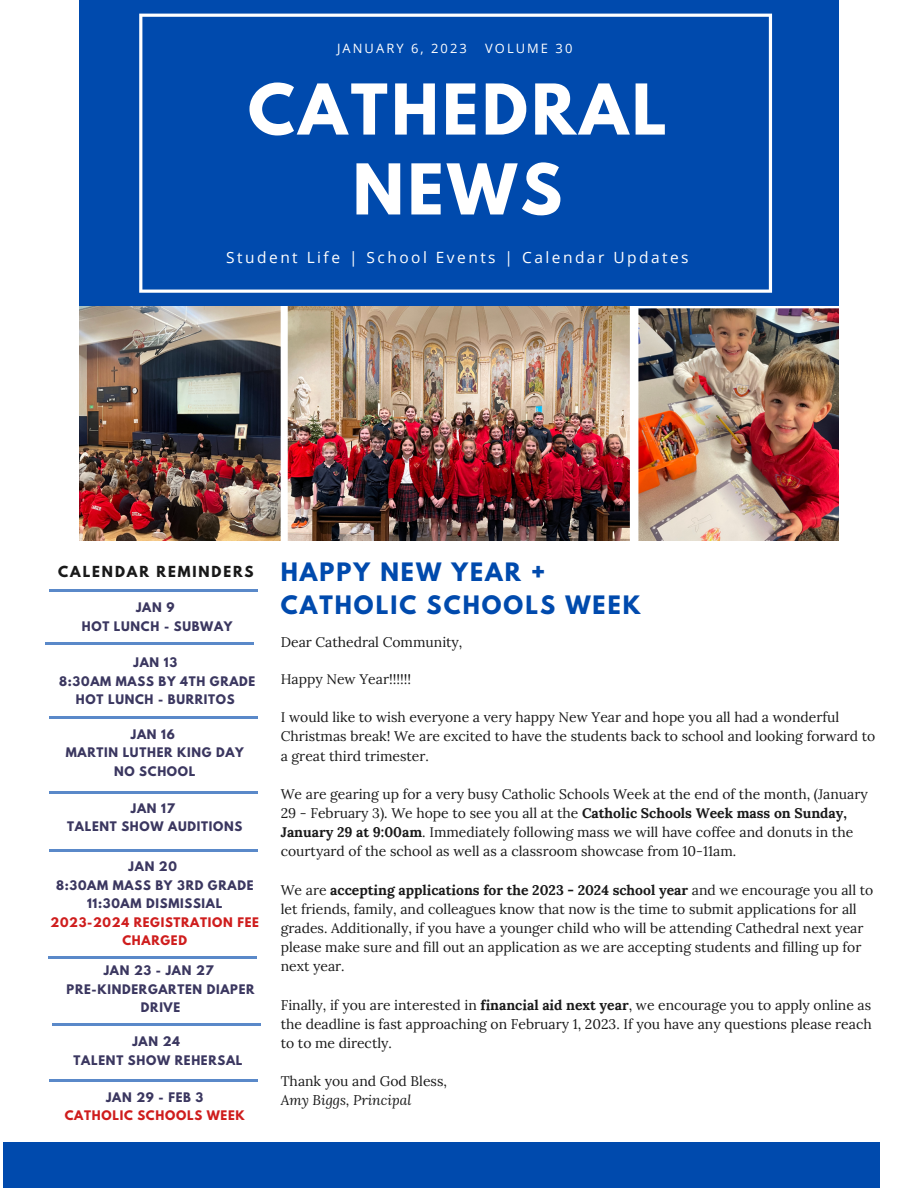
<style>
.page{position:relative;width:918px;height:1188px;background:#fff}
.page>*{position:absolute;margin:0;border:0;box-sizing:border-box;transform-origin:0 0}
.t1{font:700 61.95px/79.9px "League Spartan";letter-spacing:.06em;color:#fff;text-align:center}
.t2{font:700 22.5px/32.7px "League Spartan";letter-spacing:.09em;color:#004aad}
.t3{font:15.45px "Open Sans";letter-spacing:.16em;color:#fff}
.t4{font:13.95px/19.2px "Lora";color:#191919}
.t5{font:italic 13.95px "Lora";color:#191919}
.t6{font:700 13.5px "League Spartan";letter-spacing:.14em;color:#191919}
.t7{font:12.9px "Open Sans";letter-spacing:.16em;color:#fff}
.t8{font:700 11.7px/18.6px "League Spartan";letter-spacing:.06em;color:#3b3760;text-align:center}
.t9{font:700 11.7px/18.5px "League Spartan";letter-spacing:.06em;color:#cf1d1d;text-align:center}
.s1{font-weight:700}
</style>
<div class="page">
<div style="left:80px;top:0;width:759px;height:392px;background:#004aad"></div>
<svg style="left:139px;top:14px;width:633px;height:279px"></svg>
<img style="left:80px;top:307px;width:759px;height:234px">
<hr style="left:49px;top:589px;width:209px;height:3px;background:#004aad">
<div style="left:4px;top:1143px;width:876px;height:45px;background:#004aad"></div>
<hr style="left:45px;top:642px;width:208px;height:2px;background:#004aad">
<hr style="left:49px;top:717px;width:208px;height:2px;background:#004aad">
<hr style="left:49px;top:791px;width:208px;height:2px;background:#004aad">
<hr style="left:49px;top:849px;width:208px;height:3px;background:#004aad">
<hr style="left:48px;top:957px;width:209px;height:2px;background:#004aad">
<hr style="left:53px;top:1023px;width:208px;height:3px;background:#004aad">
<hr style="left:49px;top:1079px;width:208px;height:2px;background:#004aad">
<p class="t7" style="left:337px;top:39px;width:131px">JANUARY 6, 2023</p>
<p class="t7" style="left:485px;top:39px;width:89px">VOLUME 30</p>
<h1 class="t1" style="left:248px;top:78px;width:420px">CATHEDRAL<br>NEWS</h1>
<p class="t3" style="left:226px;top:247px;width:464px">Student Life | School Events | Calendar Updates</p>
<p class="t6" style="left:58px;top:564px;width:197px">CALENDAR REMINDERS</p>
<p class="t8" style="left:82px;top:600px;width:152px">JAN 9<br>HOT LUNCH - SUBWAY</p>
<p class="t8" style="left:59px;top:655px;width:198px">JAN 13<br>8:30AM MASS BY 4TH GRADE<br>HOT LUNCH - BURRITOS</p>
<p class="t8" style="left:66px;top:726px;width:180px">JAN 16<br>MARTIN LUTHER KING DAY<br>NO SCHOOL</p>
<p class="t8" style="left:67px;top:800px;width:177px">JAN 17<br>TALENT SHOW AUDITIONS</p>
<p class="t8" style="left:56px;top:859px;width:199px">JAN 20<br>8:30AM MASS BY 3RD GRADE<br>11:30AM DISMISSIAL</p>
<p class="t9" style="left:51px;top:914px;width:210px">2023-2024 REGISTRATION FEE<br>CHARGED</p>
<p class="t8" style="left:67px;top:963px;width:190px">JAN 23 - JAN 27<br>PRE-KINDERGARTEN DIAPER<br>DRIVE</p>
<p class="t8" style="left:74px;top:1034px;width:170px">JAN 24<br>TALENT SHOW REHERSAL</p>
<p class="t8" style="left:106px;top:1089px;width:99px">JAN 29 - FEB 3</p>
<p class="t9" style="left:65px;top:1108px;width:182px">CATHOLIC SCHOOLS WEEK</p>
<h2 class="t2" style="left:281px;top:559px;width:361px">HAPPY NEW YEAR +<br>CATHOLIC SCHOOLS WEEK</h2>
<p class="t4" style="left:281px;top:633px;width:183px">Dear Cathedral Community,</p>
<p class="t4" style="left:281px;top:669px;width:132px">Happy New Year!!!!!!</p>
<p class="t4" style="left:281px;top:708px;width:596px">I would like to wish everyone a very happy New Year and hope you all had a wonderful<br>Christmas break! We are excited to have the students back to school and looking forward to a great third trimester.</p>
<p class="t4" style="left:281px;top:784px;width:589px">We are gearing up for a very busy Catholic Schools Week at the end of the month, (January 29 - February 3). We hope to see you all at the <span class="s1">Catholic Schools Week mass on Sunday, January 29 at 9:00am</span>. Immediately following mass we will have coffee and donuts in the courtyard of the school as well as a classroom showcase from 10-11am.</p>
<p class="t4" style="left:281px;top:880px;width:594px">We are <span class="s1">accepting applications for the 2023 - 2024 school year</span> and we encourage you all to let friends, family, and colleagues know that now is the time to submit applications for all grades. Additionally, if you have a younger child who will be attending Cathedral next year please make sure and fill out an application as we are accepting students and filling up for next year.</p>
<p class="t4" style="left:281px;top:995px;width:593px;text-align:justify">Finally, if you are interested in <span class="s1">financial aid next year</span>, we encourage you to apply online as the deadline is fast approaching on February 1, 2023. If you have any questions please reach to to me directly.</p>
<p class="t4" style="left:281px;top:1072px;width:168px">Thank you and God Bless,</p>
<p class="t5" style="left:281px;top:1091px;width:132px">Amy Biggs, Principal</p>
</div>
